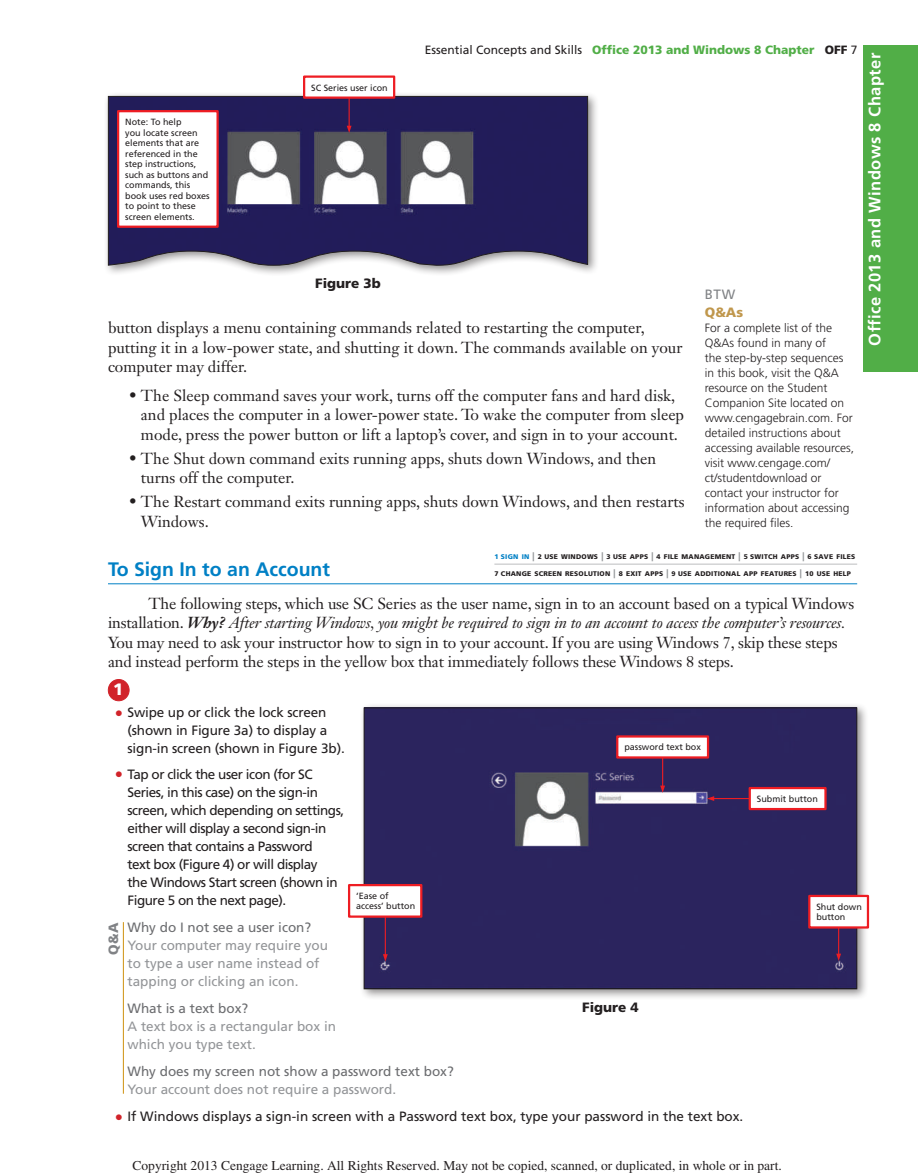
<style>
.page{position:relative;width:918px;height:1175px;background:#fff}
.page>*{position:absolute;margin:0;border:0;box-sizing:border-box;transform-origin:0 0}
.t1{font:700 19.5px "Frutiger LT Std";color:#0080c5}
.t2{font:700 16.5px "Frutiger LT Std";letter-spacing:.025em;color:#fff}
.t3{font:900 16.5px "Frutiger LT Std";color:#fff}
.t4{font:15.75px/19.5px "Janson Text LT Std";color:#231f20}
.t5{font:13.5px/18px "Frutiger LT Std";letter-spacing:-.035em;color:#231f20}
.t6{font:13.5px/18px "Frutiger LT Std";color:#939598}
.t7{font:13.5px "Times";color:#231f20}
.t8{font:13.5px/18px "Frutiger LT Std";letter-spacing:-.01em;color:#231f20}
.t9{font:13.5px "Frutiger LT Std";color:#231f20}
.t10{font:13.5px "Frutiger LT Std";color:#6c6d70}
.t11{font:900 13.5px "Frutiger LT Std";color:#231f20}
.t12{font:900 13.5px "Frutiger LT Std";color:#c0974c}
.t13{font:900 13.5px "Frutiger LT Std";color:#808285}
.t14{font:13.5px "Frutiger LT Std";color:#808285}
.t15{font:300 12px/15px "Frutiger LT Std";color:#231f20}
.t16{font:12px "Frutiger LT Std";color:#231f20}
.t17{font:9px/10.5px "Frutiger LT Std";color:#231f20}
.t18{font:900 6.75px "Frutiger LT Std";letter-spacing:.035em;color:#231f20}
.s1{font-weight:900;color:#51ae47}
.s2{font-weight:900}
.s3{font-weight:700;font-style:italic}
.s4{font-style:italic}
.s5{font-weight:900;font-size:16.5px;color:#d1232a}
.s6{color:#0080c5}
.s7{font-size:9px;color:#939598}
</style>
<div class="page">
<div style="left:863px;top:46px;width:55px;height:326px;background:#51ae47"></div>
<hr style="left:108px;top:583px;width:749px;height:1px;background:#0080c5">
<div style="left:108px;top:679px;width:21px;height:21px;background:#d1232a;border-radius:50%"></div>
<div style="left:108px;top:679px;width:21px;height:22px;border:1px solid #d1232a;border-radius:50%"></div>
<hr style="left:123px;top:922px;width:1px;height:171px;background:#cf910f">
<hr style="left:494px;top:564px;width:363px;height:1px;background:#bcbdc0">
<div style="left:103px;top:91px;width:496px;height:186px;background:#231f20;opacity:.5"></div>
<svg style="left:108px;top:96px;width:480px;height:170px;background:#48446f"></svg>
<hr style="left:349px;top:88px;width:1px;height:39px;background:#ee1d23">
<svg style="left:347px;top:126px;width:5px;height:7px"></svg>
<div style="left:304px;top:77px;width:90px;height:21px;background:#fff"></div>
<div style="left:303px;top:75px;width:92px;height:24px;border:2px solid #ee1d23"></div>
<div style="left:118px;top:111px;width:100px;height:116px;background:#fff"></div>
<div style="left:117px;top:110px;width:102px;height:118px;border:2px solid #ee1d23"></div>
<div style="left:359px;top:702px;width:509px;height:298px;background:#231f20;opacity:.5"></div>
<div style="left:366px;top:709px;width:489px;height:278px;background:#2b245e"></div>
<div style="left:364px;top:707px;width:493px;height:282px;border:1px solid #231f20"></div>
<hr style="left:662px;top:748px;width:1px;height:38px;background:#ee1d23">
<svg style="left:660px;top:785px;width:5px;height:8px"></svg>
<div style="left:617px;top:736px;width:91px;height:21px;background:#fff"></div>
<div style="left:616px;top:735px;width:93px;height:23px;border:2px solid #ee1d23"></div>
<hr style="left:713px;top:798px;width:39px;height:1px;background:#ee1d23">
<svg style="left:707px;top:796px;width:7px;height:5px"></svg>
<div style="left:750px;top:788px;width:76px;height:21px;background:#fff"></div>
<div style="left:749px;top:787px;width:78px;height:23px;border:2px solid #ee1d23"></div>
<hr style="left:385px;top:916px;width:1px;height:39px;background:#ee1d23">
<svg style="left:383px;top:954px;width:5px;height:7px"></svg>
<div style="left:349px;top:885px;width:72px;height:31px;background:#fff"></div>
<div style="left:348px;top:884px;width:74px;height:33px;border:2px solid #ee1d23"></div>
<hr style="left:838px;top:916px;width:1px;height:38px;background:#ee1d23">
<svg style="left:836px;top:953px;width:5px;height:8px"></svg>
<div style="left:809px;top:896px;width:59px;height:31px;background:#fff"></div>
<div style="left:808px;top:894px;width:61px;height:34px;border:2px solid #ee1d23"></div>
<p class="t16" style="left:425px;top:43px;width:434px">Essential Concepts and Skills <span class="s1">Of!ce 2013 and Windows 8 Chapter</span> <span class="s2">OFF</span> 7</p>
<p class="t2" style="left:865px;top:346px;width:294px;rotate:-90deg">Office 2013 and Windows 8 Chapter</p>
<p class="t17" style="left:311px;top:82px;width:78px">SC Series user icon</p>
<p class="t17" style="left:125px;top:117px;width:86px">Note: To help<br>you locate screen elements that are referenced in the step instructions, such as buttons and commands, this book uses red boxes to point to these screen elements.</p>
<p class="t11" style="left:315px;top:275px;width:67px">Figure 3b</p>
<p class="t14" style="left:705px;top:286px;width:32px">BTW</p>
<p class="t12" style="left:705px;top:304px;width:40px">Q&amp;As</p>
<p class="t15" style="left:705px;top:320px;width:151px">For a complete list of the<br>Q&amp;As found in many of<br>the step-by-step sequences in this book, visit the Q&amp;A resource on the Student<br>Companion Site located on www.cengagebrain.com. For detailed instructions about accessing available resources, visit www.cengage.com/ ct/studentdownload or contact your instructor for information about accessing the required !les.</p>
<p class="t4" style="left:108px;top:318px;width:576px">button displays a menu containing commands related to restarting the computer, putting it in a low-power state, and shutting it down. The commands available on your computer may differ.</p>
<p class="t4" style="left:141px;top:385px;width:545px;text-indent:-12px">• The Sleep command saves your work, turns off the computer fans and hard disk, and places the computer in a lower-power state. To wake the computer from sleep mode, press the power button or lift a laptop’s cover, and sign in to your account.</p>
<p class="t4" style="left:141px;top:448px;width:517px;text-indent:-12px">• The Shut down command exits running apps, shuts down Windows, and then turns off the computer.</p>
<p class="t4" style="left:141px;top:492px;width:545px;text-indent:-12px">• The Restart command exits running apps, shuts down Windows, and then restarts<br>Windows.</p>
<p class="t1" style="left:108px;top:557px;width:224px">To Sign In to an Account</p>
<p class="t4" style="left:108px;top:593px;width:748px;text-indent:40px">The following steps, which use SC Series as the user name, sign in to an account based on a typical Windows installation. <span class="s3">Why?</span> <span class="s4">After starting Windows, you might be required to sign in to an account to access the computer’s resources.<br></span>You may need to ask your instructor how to sign in to your account. If you are using Windows 7, skip these steps and instead perform the steps in the yellow box that immediately follows these Windows 8 steps.</p>
<p class="t3" style="left:113px;top:679px;width:12px">1</p>
<p class="t8" style="left:128px;top:703px;width:219px;text-indent:-13px"><span class="s5">•</span> Swipe up or click the lock screen (shown in Figure 3a) to display a sign-in screen (shown in Figure 3b).</p>
<p class="t5" style="left:128px;top:765px;width:218px;text-indent:-13px"><span class="s5">•</span> Tap or click the user icon (for SC Series, in this case) on the sign-in screen, which depending on settings, either will display a second sign-in screen that contains a Password<br>text box (Figure 4) or will display<br>the Windows Start screen (shown in Figure 5 on the next page).</p>
<p class="t10" style="left:128px;top:919px;width:185px">Why do I not see a user icon?</p>
<p class="t6" style="left:128px;top:936px;width:202px">Your computer may require you to type a user name instead of tapping or clicking an icon.</p>
<p class="t10" style="left:128px;top:1000px;width:122px">What is a text box?</p>
<p class="t6" style="left:128px;top:1017px;width:210px">A text box is a rectangular box in which you type text.</p>
<p class="t10" style="left:128px;top:1063px;width:328px">Why does my screen not show a password text box?</p>
<p class="t6" style="left:128px;top:1080px;width:270px">Your account does not require a password.</p>
<p class="t9" style="left:115px;top:1108px;width:630px"><span class="s5">•</span> If Windows displays a sign-in screen with a Password text box, type your password in the text box.</p>
<p class="t18" style="left:494px;top:553px;width:362px"><span class="s6">1 SIGN IN</span> <span class="s7">|</span> 2 USE WINDOWS <span class="s7">|</span> 3 USE APPS <span class="s7">|</span> 4 FILE MANAGEMENT <span class="s7">|</span> 5 SWITCH APPS <span class="s7">|</span> 6 SAVE FILES</p>
<p class="t18" style="left:494px;top:569px;width:358px">7 CHANGE SCREEN RESOLUTION <span class="s7">|</span> 8 EXIT APPS <span class="s7">|</span> 9 USE ADDITIONAL APP FEATURES <span class="s7">|</span> 10 USE HELP</p>
<p class="t17" style="left:624px;top:742px;width:78px">password text box</p>
<p class="t17" style="left:757px;top:793px;width:63px">Submit button</p>
<p class="t17" style="left:356px;top:890px;width:61px">‘Ease of access’ button</p>
<p class="t17" style="left:816px;top:901px;width:47px">Shut down button</p>
<p class="t13" style="left:105px;top:954px;width:34px;rotate:-90deg">Q&amp;A</p>
<p class="t11" style="left:582px;top:998px;width:58px">Figure 4</p>
<p class="t7" style="left:132px;top:1157px;width:651px">Copyright 2013 Cengage Learning. All Rights Reserved. May not be copied, scanned, or duplicated, in whole or in part.</p>
</div>
